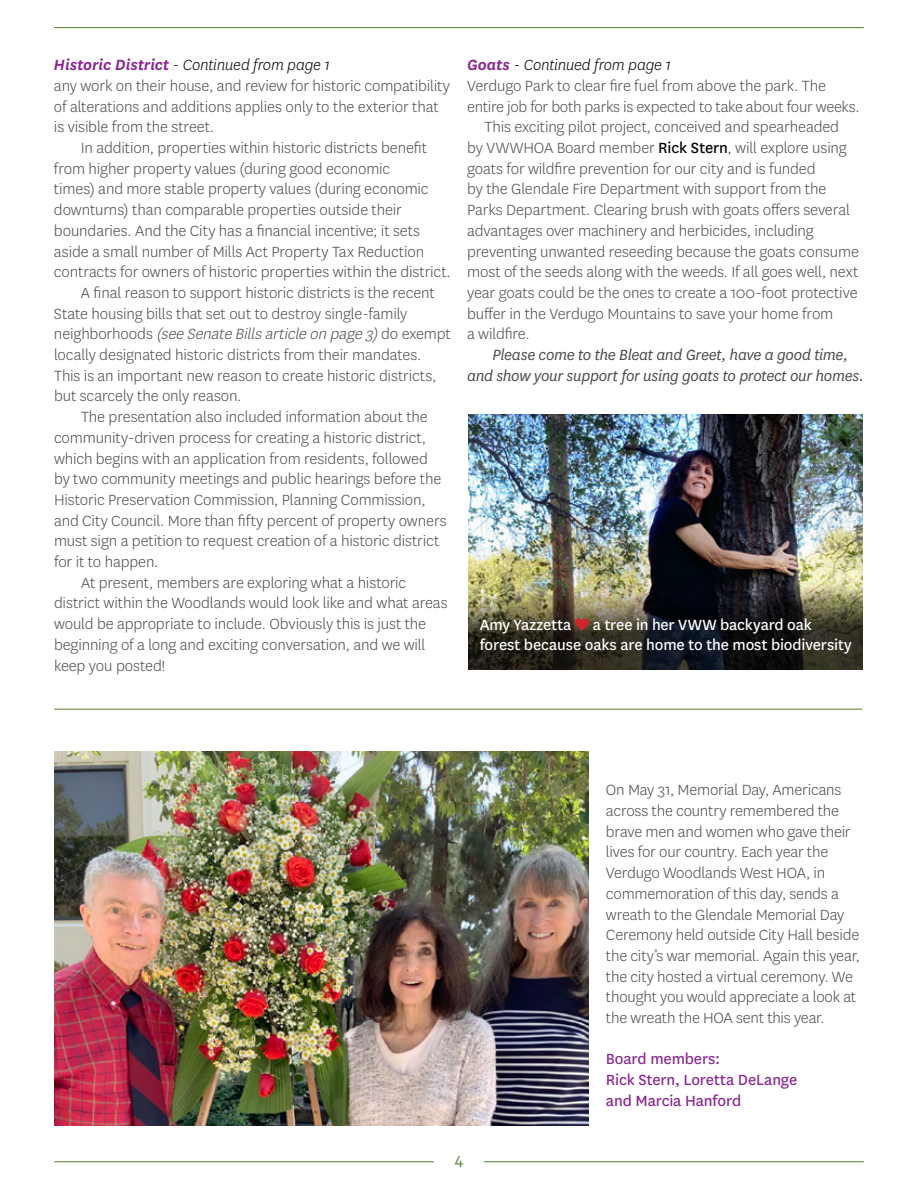
<style>
.page{position:relative;width:918px;height:1188px;background:#fff}
.page>*{position:absolute;margin:0;border:0;box-sizing:border-box;transform-origin:0 0}
.t1{font:18px "Metric";color:#688a49}
.t2{font:300 17.25px/20.7px "National";letter-spacing:-.01em;color:#4d4d4f}
.t3{font:italic 17.25px/20.7px "National";letter-spacing:-.02em;color:#4d4d4f;text-align:center}
.t4{font:17.25px/20.7px "National";letter-spacing:-.01em;color:#fff}
.t5{font:17.25px/20.7px "National";letter-spacing:-.01em;color:#892890}
.t6{font:italic 300 17.25px "National";color:#4d4d4f}
.t7{font:italic 300 17.25px "National";letter-spacing:-.01em;color:#000}
.s1{font-weight:600;font-style:italic;color:#892890}
.s2{font-style:italic;color:#000}
.s3{font-style:normal}
.s4{font-weight:600;color:#892890}
.s5{font-weight:400;color:#000}
</style>
<div class="page">
<hr style="left:55px;top:1161px;width:808px;height:1px;background:#688a49">
<hr style="left:55px;top:27px;width:808px;height:1px;background:#688a49">
<div style="left:434px;top:1155px;width:50px;height:33px;background:#fff"></div>
<img style="left:469px;top:415px;width:394px;height:155px">
<hr style="left:55px;top:709px;width:807px;height:1px;background:#688a49">
<img style="left:54px;top:752px;width:535px;height:373px">
<img style="left:469px;top:570px;width:394px;height:99px">
<svg style="left:575px;top:618px;width:14px;height:13px"></svg>
<p class="t2" style="left:54px;top:54px;width:398px"><span class="s1">Historic District</span> <span class="s2">- Continued from page 1<br></span>any work on their house, and review for historic compatibility of alterations and additions applies only to the exterior that is visible from the street.</p>
<p class="t2" style="left:81px;top:137px;width:348px">In addition, properties within historic districts benefit</p>
<p class="t2" style="left:54px;top:158px;width:338px">from higher property values (during good economic</p>
<p class="t2" style="left:54px;top:178px;width:376px">times) and more stable property values (during economic</p>
<p class="t2" style="left:54px;top:199px;width:349px">downturns) than comparable properties outside their</p>
<p class="t2" style="left:54px;top:220px;width:368px">boundaries. And the City has a financial incentive; it sets</p>
<p class="t2" style="left:54px;top:240px;width:372px">aside a small number of Mills Act Property Tax Reduction</p>
<p class="t2" style="left:54px;top:261px;width:398px">contracts for owners of historic properties within the district.</p>
<p class="t2" style="left:81px;top:282px;width:355px">A final reason to support historic districts is the recent</p>
<p class="t2" style="left:54px;top:303px;width:355px">State housing bills that set out to destroy single-family</p>
<p class="t6" style="left:54px;top:323px;width:398px"><span class="s3">n e i g h b o r h o o d s</span> (see Senate Billsarticle on page 3)<span class="s3">d o e xe m p t</span></p>
<p class="t2" style="left:54px;top:344px;width:369px">locally designated historic districts from their mandates.</p>
<p class="t2" style="left:54px;top:365px;width:384px">This is an important new reason to create historic districts,</p>
<p class="t2" style="left:54px;top:385px;width:189px">but scarcely the only reason.</p>
<p class="t2" style="left:81px;top:406px;width:348px">The presentation also included information about the</p>
<p class="t2" style="left:54px;top:427px;width:373px">community-driven process for creating a historic district,</p>
<p class="t2" style="left:54px;top:447px;width:375px">which begins with an application from residents, followed</p>
<p class="t2" style="left:54px;top:468px;width:389px">by two community meetings and public hearings before the</p>
<p class="t2" style="left:54px;top:489px;width:373px">Historic Preservation Commission, Planning Commission,</p>
<p class="t2" style="left:54px;top:510px;width:394px">and City Council. More than fifty percent of property owners</p>
<p class="t2" style="left:54px;top:530px;width:387px">must sign a petition to request creation of a historic district</p>
<p class="t2" style="left:54px;top:551px;width:106px">for it to happen.</p>
<p class="t2" style="left:81px;top:572px;width:327px">At present, members are exploring what a historic</p>
<p class="t2" style="left:54px;top:592px;width:395px">district within the Woodlands would look like and what areas</p>
<p class="t2" style="left:54px;top:613px;width:374px">would be appropriate to include. Obviously this is just the</p>
<p class="t2" style="left:54px;top:634px;width:373px">beginning of a long and exciting conversation, and we will</p>
<p class="t2" style="left:54px;top:654px;width:113px">keep you posted!</p>
<p class="t7" style="left:467px;top:55px;width:205px"><span class="s4">Goats</span> - Continued from page 1</p>
<p class="t2" style="left:467px;top:75px;width:360px">Verdugo Park to clear fire fuel from above the park. The</p>
<p class="t2" style="left:467px;top:96px;width:394px">entire job for both parks is expected to take about four weeks.</p>
<p class="t2" style="left:485px;top:116px;width:356px">This exciting pilot project, conceived and spearheaded</p>
<p class="t2" style="left:467px;top:137px;width:381px">by VWWHOA Board member <span class="s5">Rick Stern</span>, will explore using</p>
<p class="t2" style="left:467px;top:158px;width:350px">goats for wildfire prevention for our city and is funded</p>
<p class="t2" style="left:467px;top:178px;width:361px">by the Glendale Fire Department with support from the</p>
<p class="t2" style="left:467px;top:199px;width:384px">Parks Department. Clearing brush with goats offers several</p>
<p class="t2" style="left:467px;top:220px;width:348px">advantages over machinery and herbicides, including</p>
<p class="t2" style="left:467px;top:240px;width:393px">preventing unwanted reseeding because the goats consume</p>
<p class="t2" style="left:467px;top:261px;width:393px">most of the seeds along with the weeds. If all goes well, next</p>
<p class="t2" style="left:467px;top:282px;width:392px">year goats could be the ones to create a 100-foot protective</p>
<p class="t2" style="left:467px;top:303px;width:368px">buffer in the Verdugo Mountains to save your home from</p>
<p class="t2" style="left:467px;top:323px;width:64px">a wildfire.</p>
<p class="t3" style="left:467px;top:344px;width:398px">Please come to the Bleat and Greet, have a good time,<br>and show your support for using goats to protect our homes.</p>
<p class="t4" style="left:480px;top:613px;width:374px">Amy Yazzetta a tree in her VWW backyard oak forest because oaks are home to the most biodiversity</p>
<p class="t2" style="left:606px;top:779px;width:256px">On May 31, Memorial Day, Americans across the country remembered the brave men and women who gave their lives for our country. Each year the Verdugo Woodlands West HOA, in commemoration of this day, sends a wreath to the Glendale Memorial Day Ceremony held outside City Hall beside the city’s war memorial. Again this year, the city hosted a virtual ceremony. We thought you would appreciate a look at the wreath the HOA sent this year.</p>
<p class="t5" style="left:606px;top:1048px;width:193px">Board members:<br>Rick Stern, Loretta DeLange and Marcia Hanford</p>
<p class="t1" style="left:454px;top:1151px;width:11px">4</p>
</div>
